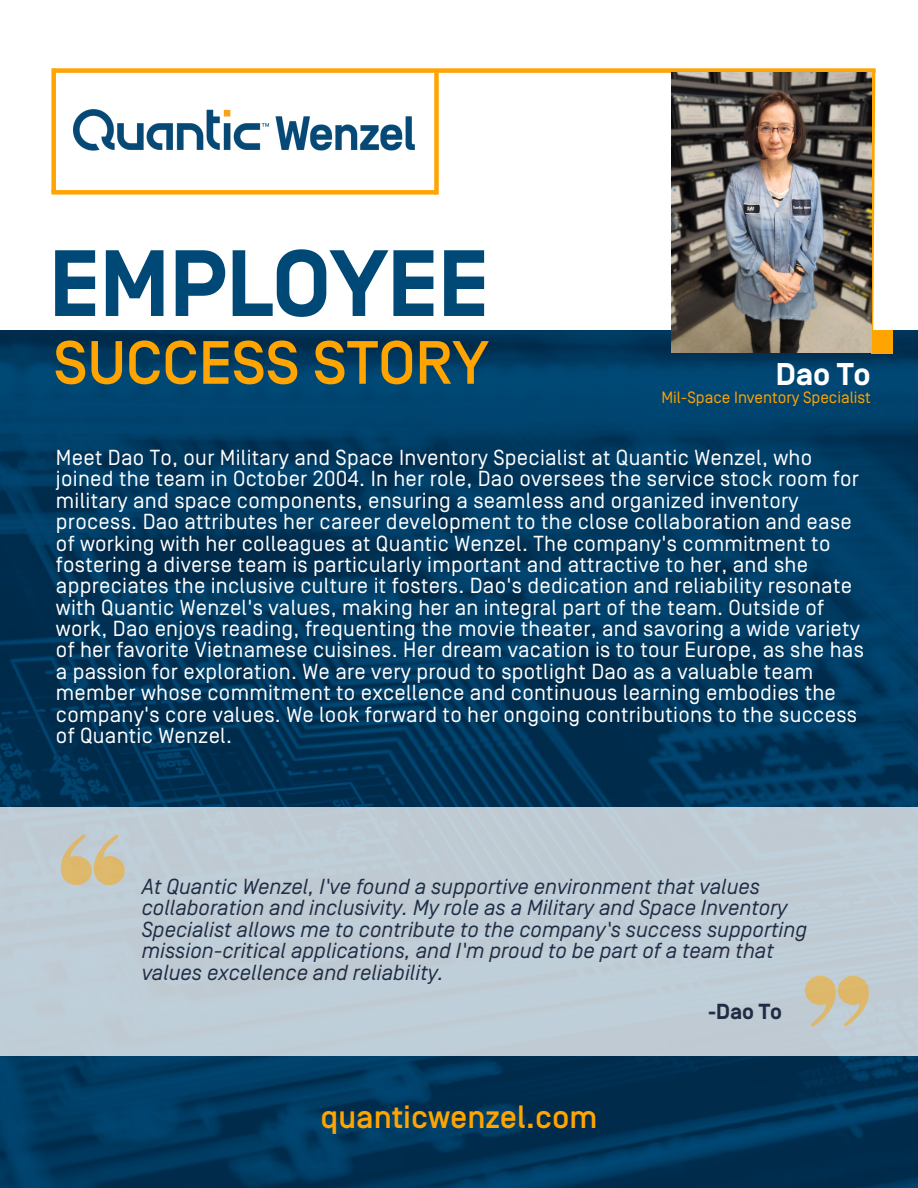
<style>
.page{position:relative;width:918px;height:1188px;background:#fff}
.page>*{position:absolute;margin:0;border:0;box-sizing:border-box;transform-origin:0 0}
.t1{font:700 93.9px "Simplon Norm";color:#004976}
.t2{font:500 60.9px "Simplon Norm";color:#ffa400}
.t3{font:500 32.1px "Simplon Norm";color:#ffa400}
.t4{font:700 31.35px "Simplon Norm";color:#fff}
.t5{font:21.75px/21.3px "Simplon Norm";letter-spacing:.015em;color:#fff}
.t6{font:italic 21.75px/21.3px "Simplon Norm";color:#202c44}
.t7{font:700 21.75px "Simplon Norm";color:#202c44}
.t8{font:16.35px "Simplon Norm";color:#ffa400}
</style>
<div class="page">
<img style="left:0;top:330px;width:918px;height:858px">
<div style="left:0;top:808px;width:918px;height:248px;background:#bfccd5"></div>
<svg style="left:60px;top:834px;width:65px;height:51px"></svg>
<svg style="left:805px;top:976px;width:64px;height:51px"></svg>
<svg style="left:871px;top:73px;width:5px;height:257px"></svg>
<div style="left:871px;top:330px;width:21px;height:23px;background:#ffa400"></div>
<div style="left:54px;top:68px;width:822px;height:5px;background:#ffa400"></div>
<div style="left:51px;top:68px;width:5px;height:124px;background:#ffa400"></div>
<div style="left:51px;top:190px;width:385px;height:5px;background:#ffa400"></div>
<div style="left:434px;top:73px;width:5px;height:122px;background:#ffa400"></div>
<img style="left:74px;top:110px;width:341px;height:41px">
<div style="left:856px;top:330px;width:22px;height:22px;background:linear-gradient(to bottom,#ffa400,#ffa400)"></div>
<img style="left:671px;top:73px;width:200px;height:280px">
<h3 class="t1" style="left:49px;top:234px;width:441px">EMPLOYEE</h3>
<p class="t2" style="left:54px;top:331px;width:437px">SUCCESS STORY</p>
<h5 class="t4" style="left:776px;top:358px;width:97px">Dao To</h5>
<p class="t8" style="left:661px;top:389px;width:211px">Mil-Space Inventory Specialist</p>
<p class="t5" style="left:56px;top:448px;width:809px">Meet Dao To, our Military and Space Inventory Specialist at Quantic Wenzel, who joined the team in October 2004. In her role, Dao oversees the service stock room for military and space components, ensuring a seamless and organized inventory process. Dao attributes her career development to the close collaboration and ease of working with her colleagues at Quantic Wenzel. The company's commitment to fostering a diverse team is particularly important and attractive to her, and she appreciates the inclusive culture it fosters. Dao's dedication and reliability resonate with Quantic Wenzel's values, making her an integral part of the team. Outside of work, Dao enjoys reading, frequenting the movie theater, and savoring a wide variety of her favorite Vietnamese cuisines. Her dream vacation is to tour Europe, as she has a passion for exploration. We are very proud to spotlight Dao as a valuable team member whose commitment to excellence and continuous learning embodies the company's core values. We look forward to her ongoing contributions to the success of Quantic Wenzel.</p>
<h2 class="t6" style="left:142px;top:877px;width:667px">At Quantic Wenzel, I've found a supportive environment that values collaboration and inclusivity. My role as a Military and Space Inventory Specialist allows me to contribute to the company's success supporting mission-critical applications, and I'm proud to be part of a team that values excellence and reliability.</h2>
<p class="t3" style="left:321px;top:1100px;width:278px">quanticwenzel.com</p>
<h5 class="t7" style="left:708px;top:1000px;width:75px">-Dao To</h5>
</div>
